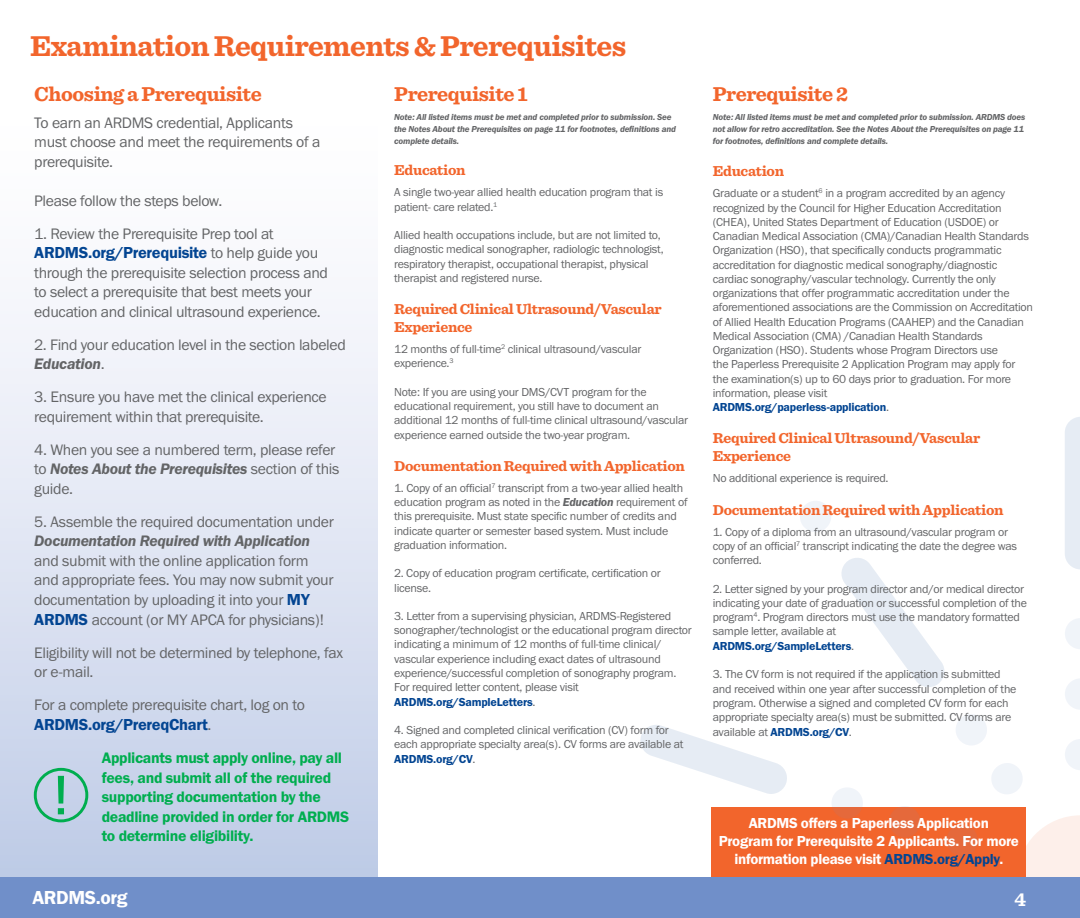
<style>
.page{position:relative;width:1080px;height:918px;background:#fff}
.page>*{position:absolute;margin:0;border:0;box-sizing:border-box;transform-origin:0 0}
.t1{font:700 30px "Sentinel";letter-spacing:-.02em;color:#f2652c}
.t2{font:700 21px "Sentinel";letter-spacing:-.02em;color:#f2652c}
.t3{font:19.5px "Franklin Gothic URW Dem";letter-spacing:-.02em;color:#fff}
.t4{font:700 19.5px "Sentinel";color:#fff}
.t5{font:16.5px "Franklin Gothic URW Dem";letter-spacing:-.02em;color:#034592}
.t6{font:15.75px/19.5px "Franklin Gothic URW Boo";letter-spacing:-.02em;color:#636466}
.t7{font:15.75px/19.5px "Franklin Gothic URW Dem";letter-spacing:-.02em;color:#00ae4f}
.t8{font:15.75px "Franklin Gothic URW Dem Ita";letter-spacing:-.02em;color:#636466}
.t9{font:700 15px/18px "Sentinel";letter-spacing:-.02em;color:#f2652c}
.t10{font:15px/18px "Franklin Gothic URW Dem";letter-spacing:-.02em;color:#fff;text-align:center}
.t11{font:12px/14.2px "Franklin Gothic URW Boo";letter-spacing:-.02em;color:#636466}
.t12{font:12px "Franklin Gothic URW Dem";letter-spacing:-.02em;color:#034592}
.t13{font:9px/12px "Franklin Gothic URW Dem Ita";letter-spacing:-.02em;color:#636466}
.s1{font-family:"Franklin Gothic URW Dem Ita"}
.s2{font-family:"Franklin Gothic URW Boo";color:#636466}
.s3{font-family:"Franklin Gothic URW Boo";font-size:15.75px;color:#636466}
.s4{font-family:"Franklin Gothic URW Boo"}
.s5{font-family:"Franklin Gothic URW Dem";font-size:16.5px;color:#034592}
.s6{font-family:"Franklin Gothic URW Dem";color:#034592}
.s7{color:#034592}
</style>
<div class="page">
<div style="left:0;top:104px;width:378px;height:800px;background:linear-gradient(to bottom,#fff,#bfcce6)"></div>
<div style="left:712px;top:808px;width:314px;height:78px;background:#f2652c"></div>
<svg style="left:841px;top:558px;width:103px;height:129px"></svg>
<div style="left:1065px;top:417px;width:15px;height:152px;background:#e6ecf4"></div>
<svg style="left:640px;top:725px;width:147px;height:69px"></svg>
<svg style="left:992px;top:763px;width:30px;height:31px"></svg>
<svg style="left:956px;top:714px;width:31px;height:31px"></svg>
<svg style="left:800px;top:501px;width:31px;height:31px"></svg>
<svg style="left:1065px;top:739px;width:15px;height:31px"></svg>
<svg style="left:1065px;top:679px;width:15px;height:31px"></svg>
<svg style="left:1065px;top:618px;width:15px;height:31px"></svg>
<svg style="left:947px;top:825px;width:31px;height:31px"></svg>
<svg style="left:888px;top:806px;width:33px;height:31px"></svg>
<svg style="left:832px;top:788px;width:31px;height:30px"></svg>
<svg style="left:1017px;top:815px;width:63px;height:63px"></svg>
<div style="left:0;top:878px;width:1080px;height:40px;background:#708fc9"></div>
<svg style="left:58px;top:776px;width:6px;height:38px"></svg>
<div style="left:34px;top:768px;width:54px;height:54px;border:3px solid #00ae4f;border-radius:50%"></div>
<h1 class="t1" style="left:30px;top:23px;width:598px">Examination Requirements &amp; Prerequisites</h1>
<h2 class="t2" style="left:394px;top:78px;width:135px">Prerequisite 1</h2>
<p class="t13" style="left:394px;top:111px;width:283px">Note: All listed items must be met and completed prior to submission. See the Notes About the Prerequisites on page 11 for footnotes, definitions and complete details.</p>
<p class="t9" style="left:394px;top:161px;width:73px">Education</p>
<p class="t11" style="left:394px;top:185px;width:271px">A single two-year allied health education program that is patient- care related.<sup>1</sup></p>
<p class="t11" style="left:394px;top:228px;width:271px">Allied health occupations include, but are not limited to, diagnostic medical sonographer, radiologic technologist, respiratory therapist, occupational therapist, physical therapist and registered nurse.</p>
<p class="t9" style="left:394px;top:299px;width:269px">Required Clinical Ultrasound/Vascular<br>Experience</p>
<p class="t11" style="left:394px;top:342px;width:249px">12 months of full-time<sup>2</sup> clinical ultrasound/vascular experience.<sup>3</sup></p>
<p class="t11" style="left:394px;top:384px;width:295px">Note: If you are using your DMS/CVT program for the educational requirement, you still have to document an additional 12 months of full-time clinical ultrasound/vascular experience earned outside the two-year program.</p>
<p class="t9" style="left:394px;top:456px;width:292px">Documentation Required with Application</p>
<p class="t11" style="left:394px;top:480px;width:295px">1. Copy of an official<sup>7</sup> transcript from a two-year allied health education program as noted in the <span class="s1">Education</span> requirement of this prerequisite. Must state specific number of credits and indicate quarter or semester based system. Must include graduation information.</p>
<p class="t11" style="left:394px;top:566px;width:268px">2. Copy of education program certificate, certification or license.</p>
<p class="t11" style="left:394px;top:609px;width:299px">3. Letter from a supervising physician, ARDMS-Registered sonographer/technologist or the educational program director indicating a minimum of 12 months of full-time clinical/ vascular experience including exact dates of ultrasound experience/successful completion of sonography program.<br>For required letter content, please visit</p>
<p class="t12" style="left:394px;top:694px;width:143px">ARDMS.org/SampleLetters<span class="s2">.</span></p>
<p class="t11" style="left:394px;top:723px;width:291px">4. Signed and completed clinical verification (CV) form for each appropriate specialty area(s). CV forms are available at</p>
<p class="t12" style="left:394px;top:751px;width:83px">ARDMS.org/CV<span class="s2">.</span></p>
<h2 class="t2" style="left:34px;top:78px;width:229px">Choosing a Prerequisite</h2>
<h3 class="t6" style="left:34px;top:112px;width:288px">To earn an ARDMS credential, Applicants must choose and meet the requirements of a prerequisite.</h3>
<h3 class="t6" style="left:34px;top:190px;width:190px">Please follow the steps below.</h3>
<h3 class="t6" style="left:34px;top:223px;width:241px">1. Review the Prerequisite Prep tool at</h3>
<h3 class="t5" style="left:34px;top:243px;width:286px">ARDMS.org/Prerequisite <span class="s3">to help guide you</span></h3>
<h3 class="t6" style="left:34px;top:263px;width:295px">through the prerequisite selection process and to select a prerequisite that best meets your education and clinical ultrasound experience.</h3>
<h3 class="t6" style="left:34px;top:335px;width:313px">2. Find your education level in the section labeled</h3>
<h3 class="t8" style="left:34px;top:354px;width:72px">Education<span class="s4">.</span></h3>
<h3 class="t6" style="left:34px;top:387px;width:294px">3. Ensure you have met the clinical experience requirement within that prerequisite.</h3>
<h3 class="t6" style="left:34px;top:440px;width:303px">4. When you see a numbered term, please refer</h3>
<h3 class="t8" style="left:34px;top:459px;width:307px"><span class="s4">to</span> Notes About the Prerequisites <span class="s4">section of this</span></h3>
<h3 class="t6" style="left:34px;top:479px;width:40px">guide.</h3>
<h3 class="t6" style="left:34px;top:512px;width:301px">5. Assemble the required documentation under</h3>
<h3 class="t8" style="left:34px;top:531px;width:277px">Documentation Required with Application</h3>
<h3 class="t6" style="left:34px;top:551px;width:301px">and submit with the online application form and appropriate fees. You may now submit your documentation by uploading it into your <span class="s5">MY ARDMS</span> account (or MY APCA for physicians)!</h3>
<h3 class="t6" style="left:34px;top:643px;width:310px">Eligibility will not be determined by telephone, fax or e-mail.</h3>
<h3 class="t6" style="left:34px;top:695px;width:272px">For a complete prerequisite chart, log on to</h3>
<h3 class="t5" style="left:34px;top:715px;width:179px">ARDMS.org/PrereqChart<span class="s3">.</span></h3>
<h3 class="t7" style="left:102px;top:748px;width:249px">Applicants must apply online, pay all fees, and submit all of the required supporting documentation by the deadline provided in order for ARDMS to determine eligibility.</h3>
<h2 class="t2" style="left:713px;top:78px;width:137px">Prerequisite 2</h2>
<p class="t13" style="left:713px;top:111px;width:314px">Note: All listed items must be met and completed prior to submission. ARDMS does not allow for retro accreditation. See the Notes About the Prerequisites on page 11 for footnotes, definitions and complete details.</p>
<p class="t9" style="left:713px;top:162px;width:73px">Education</p>
<p class="t11" style="left:713px;top:186px;width:322px">Graduate or a student<sup>6</sup> in a program accredited by an agency recognized by the Council for Higher Education Accreditation (CHEA), United States Department of Education (USDOE) or Canadian Medical Association (CMA)/Canadian Health Standards Organization (HSO), that specifically conducts programmatic accreditation for diagnostic medical sonography/diagnostic cardiac sonography/vascular technology. Currently the only organizations that offer programmatic accreditation under the aforementioned associations are the Commission on Accreditation of Allied Health Education Programs (CAAHEP) and the Canadian Medical Association (CMA) /Canadian Health Standards Organization (HSO). Students whose Program Directors use<br>the Paperless Prerequisite 2 Application Program may apply for the examination(s) up to 60 days prior to graduation. For more information, please visit</p>
<p class="t12" style="left:713px;top:400px;width:178px">ARDMS.org/paperless-application<span class="s2">.</span></p>
<p class="t9" style="left:713px;top:429px;width:269px">Required Clinical Ultrasound/Vascular<br>Experience</p>
<p class="t11" style="left:713px;top:471px;width:177px">No additional experience is required.</p>
<p class="t9" style="left:713px;top:500px;width:292px">Documentation Required with Application</p>
<p class="t11" style="left:713px;top:524px;width:306px">1. Copy of a diploma from an ultrasound/vascular program or copy of an official<sup>7</sup> transcript indicating the date the degree was conferred.</p>
<p class="t11" style="left:713px;top:581px;width:316px">2. Letter signed by your program director and/or medical director indicating your date of graduation or successful completion of the program<sup>4</sup>. Program directors must use the mandatory formatted sample letter, available at</p>
<p class="t12" style="left:713px;top:638px;width:143px">ARDMS.org/SampleLetters<span class="s2">.</span></p>
<p class="t11" style="left:713px;top:667px;width:305px">3. The CV form is not required if the application is submitted and received within one year after successful completion of the program. Otherwise a signed and completed CV form for each appropriate specialty area(s) must be submitted. CV forms are available at <span class="s6">ARDMS.org/CV</span>.</p>
<p class="t10" style="left:719px;top:813px;width:302px">ARDMS offers a Paperless Application<br>Program for Prerequisite 2 Applicants. For more information please visit <span class="s7">ARDMS.org/Apply</span>.</p>
<h3 class="t3" style="left:32px;top:886px;width:97px">ARDMS.org</h3>
<h3 class="t4" style="left:1014px;top:884px;width:13px">4</h3>
</div>
